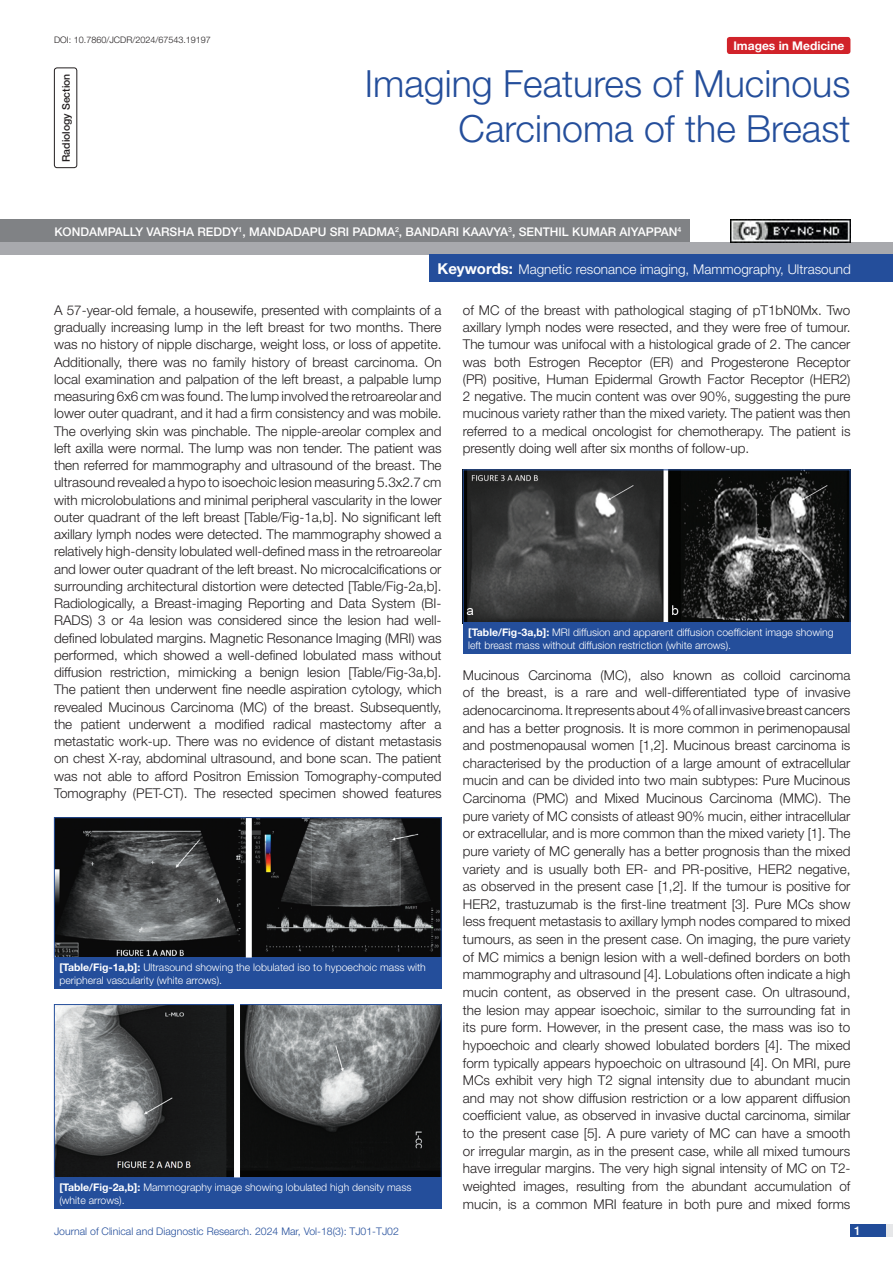
<style>
.page{position:relative;width:893px;height:1263px;background:#fff}
.page>*{position:absolute;margin:0;border:0;box-sizing:border-box;transform-origin:0 0}
.t1{font:300 37.5px/45px "Helvetica Neue";color:#244e9b;text-align:right}
.Body_text{font:300 13.5px/17.2px "Helvetica Neue";color:#231f20;text-align:justify}
.Key_words{font:300 13.5px "Helvetica Neue";color:#fff}
.Author{font:500 12px "Helvetica Neue";color:#fff}
.t2{font:700 12px "Helvetica Neue";color:#fff}
.TABLE_FIG{font:300 10.5px/12.6px "Helvetica Neue";color:#fff}
.t3{font:300 10.5px "Helvetica Neue";color:#244e9b}
.section{font:500 10.5px "Helvetica Neue";color:#231f20}
.DOI{font:300 9px "Helvetica Neue";color:#231f20}
.s1{font-weight:700;font-size:15px}
.s2{font-weight:700}
</style>
<div class="page">
<div style="left:850px;top:1224px;width:43px;height:13px;background:#e6e7e9"></div>
<div style="left:850px;top:1224px;width:35px;height:13px;background:#214c99"></div>
<div style="left:727px;top:37px;width:123px;height:17px;background:#d1232a;border-radius:3px"></div>
<div style="left:54px;top:68px;width:23px;height:100px;border:1px solid #231f20;border-radius:3px"></div>
<div style="left:0;top:242px;width:893px;height:12px;background:#a8a9ad"></div>
<div style="left:0;top:219px;width:690px;height:23px;background:#808285"></div>
<div style="left:429px;top:254px;width:464px;height:28px;background:#244e9b"></div>
<img style="left:465px;top:471px;width:383px;height:150px">
<div style="left:463px;top:469px;width:387px;height:154px;border:1px solid #244e9b"></div>
<div style="left:463px;top:623px;width:387px;height:31px;background:#244e9b"></div>
<img style="left:56px;top:819px;width:384px;height:137px">
<div style="left:54px;top:817px;width:388px;height:141px;border:1px solid #244e9b"></div>
<div style="left:54px;top:957px;width:388px;height:32px;background:#244e9b"></div>
<div style="left:246px;top:818px;width:6px;height:139px;background:#fff"></div>
<img style="left:56px;top:1006px;width:384px;height:170px">
<div style="left:54px;top:1004px;width:388px;height:174px;border:1px solid #244e9b"></div>
<div style="left:54px;top:1177px;width:388px;height:32px;background:#244e9b"></div>
<div style="left:234px;top:1004px;width:6px;height:173px;background:#fff"></div>
<img style="left:730px;top:220px;width:120px;height:22px">
<p class="DOI" style="left:54px;top:35px;width:158px">DOI: 10.7860/JCDR/2024/67543.19197</p>
<p class="t2" style="left:733px;top:38px;width:113px">Images in Medicine</p>
<p class="section" style="left:60px;top:162px;width:90px;rotate:-90deg">Radiology Section</p>
<p class="t1" style="left:365px;top:60px;width:487px">Imaging Features of Mucinous<br>Carcinoma of the Breast</p>
<p class="Author" style="left:54px;top:224px;width:628px">KONDAMPALLY VARSHA REDDY<sup>1</sup>, MANDADAPU SRI PADMA<sup>2</sup>, BANDARI KAAVYA<sup>3</sup>, SENTHIL KUMAR AIYAPPAN<sup>4</sup></p>
<p class="Key_words" style="left:438px;top:261px;width:415px"><span class="s1">Keywords:</span> Magnetic resonance imaging, Mammography, Ultrasound</p>
<p class="Body_text" style="left:54px;top:301px;width:389px">A 57-year-old female, a housewife, presented with complaints of a gradually increasing lump in the left breast for two months. There was no history of nipple discharge, weight loss, or loss of appetite.<br>Additionally, there was no family history of breast carcinoma. On local examination and palpation of the left breast, a palpable lump measuring 6x6 cm was found. The lump involved the retroareolar and lower outer quadrant, and it had a firm consistency and was mobile.<br>The overlying skin was pinchable. The nipple-areolar complex and left axilla were normal. The lump was non tender. The patient was then referred for mammography and ultrasound of the breast. The ultrasound revealed a hypo to isoechoic lesion measuring 5.3x2.7 cm with microlobulations and minimal peripheral vascularity in the lower outer quadrant of the left breast [Table/Fig-1a,b]. No significant left axillary lymph nodes were detected. The mammography showed a relatively high-density lobulated well-defined mass in the retroareolar and lower outer quadrant of the left breast. No microcalcifications or surrounding architectural distortion were detected [Table/Fig-2a,b].<br>Radiologically, a Breast-imaging Reporting and Data System (BI-RADS) 3 or 4a lesion was considered since the lesion had well&shy;defined lobulated margins. Magnetic Resonance Imaging (MRI) was performed, which showed a well-defined lobulated mass without diffusion restriction, mimicking a benign lesion [Table/Fig-3a,b].<br>The patient then underwent fine needle aspiration cytology, which revealed Mucinous Carcinoma (MC) of the breast. Subsequently, the patient underwent a modified radical mastectomy after a metastatic work-up. There was no evidence of distant metastasis on chest X-ray, abdominal ultrasound, and bone scan. The patient was not able to afford Positron Emission Tomography-computed Tomography (PET-CT). The resected specimen showed features</p>
<p class="Body_text" style="left:463px;top:301px;width:389px">of MC of the breast with pathological staging of pT1bN0Mx. Two axillary lymph nodes were resected, and they were free of tumour.<br>The tumour was unifocal with a histological grade of 2. The cancer was both Estrogen Receptor (ER) and Progesterone Receptor (PR) positive, Human Epidermal Growth Factor Receptor (HER2)<br>2 negative. The mucin content was over 90%, suggesting the pure mucinous variety rather than the mixed variety. The patient was then referred to a medical oncologist for chemotherapy. The patient is presently doing well after six months of follow-up.</p>
<p class="TABLE_FIG" style="left:468px;top:626px;width:367px"><span class="s2">[Table/Fig-3a,b]:</span> MRI diffusion and apparent diffusion coefficient image showing left breast mass without diffusion restriction (white arrows).</p>
<p class="Body_text" style="left:463px;top:666px;width:389px">Mucinous Carcinoma (MC), also known as colloid carcinoma of the breast, is a rare and well-differentiated type of invasive adenocarcinoma. It represents about 4% of all invasive breast cancers and has a better prognosis. It is more common in perimenopausal and postmenopausal women [1,2]. Mucinous breast carcinoma is characterised by the production of a large amount of extracellular mucin and can be divided into two main subtypes: Pure Mucinous Carcinoma (PMC) and Mixed Mucinous Carcinoma (MMC). The pure variety of MC consists of atleast 90% mucin, either intracellular or extracellular, and is more common than the mixed variety [1]. The pure variety of MC generally has a better prognosis than the mixed variety and is usually both ER- and PR-positive, HER2 negative, as observed in the present case [1,2]. If the tumour is positive for HER2, trastuzumab is the first-line treatment [3]. Pure MCs show less frequent metastasis to axillary lymph nodes compared to mixed tumours, as seen in the present case. On imaging, the pure variety of MC mimics a benign lesion with a well-defined borders on both mammography and ultrasound [4]. Lobulations often indicate a high mucin content, as observed in the present case. On ultrasound, the lesion may appear isoechoic, similar to the surrounding fat in its pure form. However, in the present case, the mass was iso to hypoechoic and clearly showed lobulated borders [4]. The mixed form typically appears hypoechoic on ultrasound [4]. On MRI, pure MCs exhibit very high T2 signal intensity due to abundant mucin and may not show diffusion restriction or a low apparent diffusion coefficient value, as observed in invasive ductal carcinoma, similar to the present case [5]. A pure variety of MC can have a smooth or irregular margin, as in the present case, while all mixed tumours have irregular margins. The very high signal intensity of MC on T2- weighted images, resulting from the abundant accumulation of mucin, is a common MRI feature in both pure and mixed forms</p>
<p class="TABLE_FIG" style="left:59px;top:961px;width:368px"><span class="s2">[Table/Fig-1a,b]:</span> Ultrasound showing the lobulated iso to hypoechoic mass with peripheral vascularity (white arrows).</p>
<p class="TABLE_FIG" style="left:59px;top:1181px;width:354px"><span class="s2">[Table/Fig-2a,b]:</span> Mammography image showing lobulated high density mass (white arrows).</p>
<p class="t3" style="left:54px;top:1225px;width:346px">Journal of Clinical and Diagnostic Research. 2024 Mar, Vol-18(3): TJ01-TJ02</p>
<p class="Author" style="left:854px;top:1223px;width:8px">1</p>
</div>
